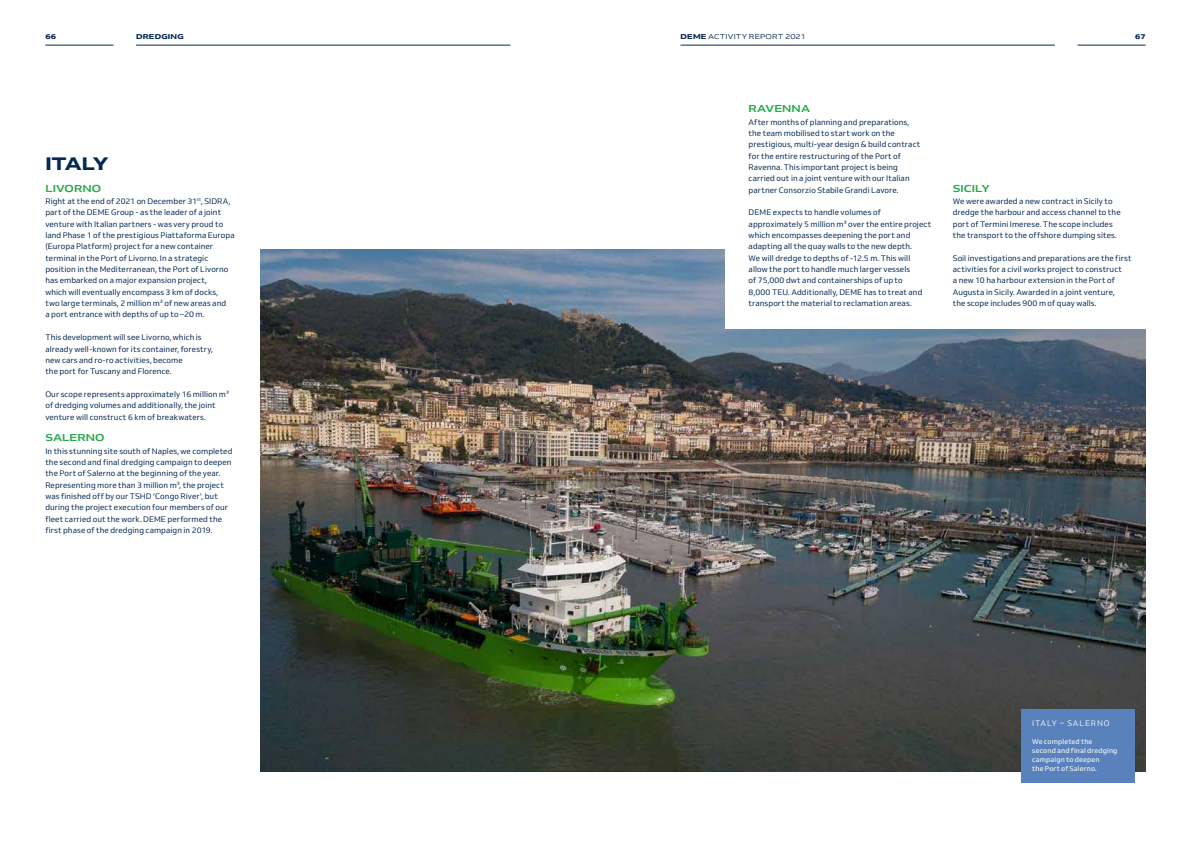
<style>
.page{position:relative;width:1191px;height:842px;background:#fff}
.page>*{position:absolute;margin:0;border:0;box-sizing:border-box;transform-origin:0 0}
.t1{font:800 18px "Venn Semi Ex";letter-spacing:-.06em;color:#062951}
.t2{font:700 semi-expanded 10px "Venn";letter-spacing:.01em;color:#29a94d}
.t3{font:8px/11.3px "Venn";letter-spacing:.01em;color:#062951}
.t4{font:8px "Venn";letter-spacing:.11em;color:#edf1ee}
.t5{font:500 7px/9px "Venn";letter-spacing:.02em;color:#edf1ee}
.t6{font:7px "Venn Semi Ex";letter-spacing:.02em;color:#062951}
.t7{font:800 7px "Venn Semi Ex";letter-spacing:.025em;color:#062951}
.s1{font-weight:800}
</style>
<div class="page">
<hr style="left:45px;top:45px;width:68px;height:1px;background:#062951">
<hr style="left:1077px;top:45px;width:68px;height:1px;background:#062951">
<hr style="left:136px;top:45px;width:374px;height:1px;background:#062951">
<hr style="left:680px;top:45px;width:374px;height:1px;background:#062951">
<img style="left:261px;top:249px;width:884px;height:522px">
<div style="left:1020px;top:709px;width:114px;height:73px;background:#5981bc"></div>
<div style="left:726px;top:79px;width:448px;height:250px;background:#fff"></div>
<p class="t7" style="left:45px;top:32px;width:12px">66</p>
<p class="t7" style="left:136px;top:32px;width:49px">DREDGING</p>
<p class="t6" style="left:680px;top:32px;width:127px"><span class="s1">DEME</span> ACTIVITY REPORT 2021</p>
<p class="t7" style="left:1135px;top:32px;width:12px">67</p>
<h1 class="t1" style="left:45px;top:152px;width:65px">ITALY</h1>
<p class="t2" style="left:45px;top:182px;width:57px">LIVORNO</p>
<p class="t3" style="left:45px;top:196px;width:191px">Right at the end of 2021 on December 31<sup>st</sup>, SIDRA, part of the DEME Group - as the leader of a joint venture with Italian partners - was very proud to land Phase 1 of the prestigious Piattaforma Europa (Europa Platform) project for a new container terminal in the Port of Livorno. In a strategic position in the Mediterranean, the Port of Livorno has embarked on a major expansion project,<br>which will eventually encompass 3 km of docks,<br>two large terminals, 2 million m² of new areas and<br>a port entrance with depths of up to –20 m.</p>
<p class="t3" style="left:45px;top:332px;width:169px">This development will see Livorno, which is already well-known for its container, forestry, new cars and ro-ro activities, become<br>the port for Tuscany and Florence.</p>
<p class="t3" style="left:45px;top:388px;width:185px">Our scope represents approximately 16 million m³ of dredging volumes and additionally, the joint venture will construct 6 km of breakwaters.</p>
<p class="t2" style="left:45px;top:431px;width:61px">SALERNO</p>
<p class="t3" style="left:45px;top:445px;width:189px">In this stunning site south of Naples, we completed the second and final dredging campaign to deepen the Port of Salerno at the beginning of the year.<br>Representing more than 3 million m³, the project was finished off by our TSHD ‘Congo River’, but during the project execution four members of our fleet carried out the work. DEME performed the first phase of the dredging campaign in 2019.</p>
<p class="t2" style="left:748px;top:103px;width:63px">RAVENNA</p>
<p class="t3" style="left:748px;top:116px;width:173px">After months of planning and preparations, the team mobilised to start work on the prestigious, multi-year design &amp; build contract for the entire restructuring of the Port of Ravenna. This important project is being carried out in a joint venture with our Italian partner Consorzio Stabile Grandi Lavore.</p>
<p class="t3" style="left:748px;top:207px;width:184px">DEME expects to handle volumes of approximately 5 million m³ over the entire project which encompasses deepening the port and adapting all the quay walls to the new depth.<br>We will dredge to depths of -12.5 m. This will allow the port to handle much larger vessels<br>of 75,000 dwt and containerships of up to<br>8,000 TEU. Additionally, DEME has to treat and transport the material to reclamation areas.</p>
<p class="t2" style="left:952px;top:182px;width:38px">SICILY</p>
<p class="t3" style="left:952px;top:196px;width:169px">We were awarded a new contract in Sicily to dredge the harbour and access channel to the port of Termini Imerese. The scope includes the transport to the offshore dumping sites.</p>
<p class="t3" style="left:952px;top:252px;width:180px">Soil investigations and preparations are the first activities for a civil works project to construct<br>a new 10 ha harbour extension in the Port of Augusta in Sicily. Awarded in a joint venture,<br>the scope includes 900 m of quay walls.</p>
<p class="t4" style="left:1032px;top:718px;width:79px">ITALY – SALERNO</p>
<p class="t5" style="left:1032px;top:737px;width:87px">We completed the second and final dredging campaign to deepen<br>the Port of Salerno.</p>
</div>
